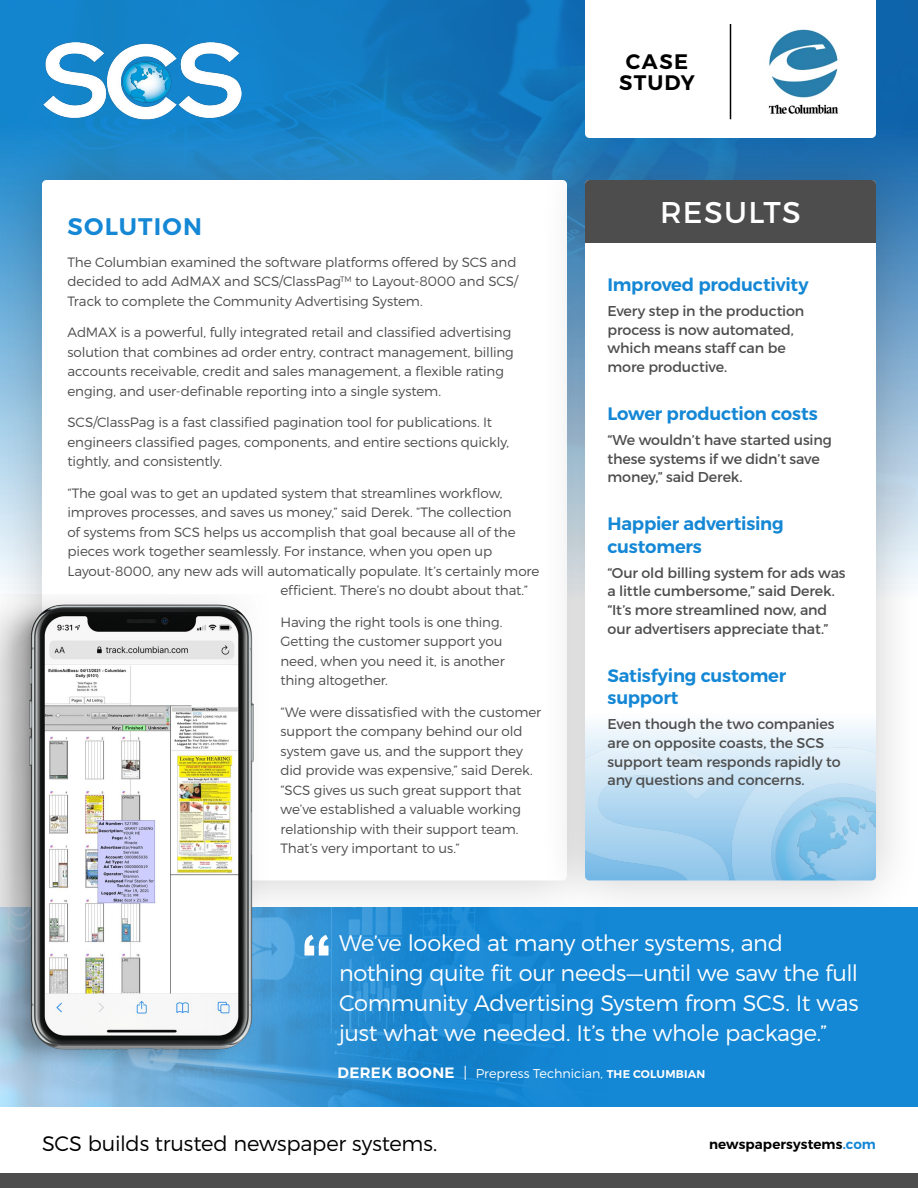
<style>
.page{position:relative;width:918px;height:1188px;background:#fff}
.page>*{position:absolute;margin:0;border:0;box-sizing:border-box;transform-origin:0 0}
.t1{font:30px "Montserrat";letter-spacing:.045em;color:#fff}
.t2{font:600 24px "Montserrat";letter-spacing:.05em;color:#1487d5}
.t3{font:300 22.5px/30px "Montserrat";letter-spacing:-.02em;color:#fff}
.t4{font:300 21px "Montserrat";letter-spacing:-.01em;color:#000}
.t5{font:600 21px/21px "Montserrat";letter-spacing:.06em;color:#000;text-align:center}
.t6{font:600 18px/22.5px "Montserrat";letter-spacing:-.01em;color:#1487d5}
.t7{font:14.25px/18.8px "Montserrat";letter-spacing:-.01em;color:#4d4d4d}
.t8{font:300 13.5px/19.5px "Montserrat";letter-spacing:-.01em;color:#4d4d4d}
.t9{font:600 13.5px "Montserrat";letter-spacing:.005em;color:#000}
.t10{font:300 12.75px "Montserrat";color:#fff}
.s1{font-weight:600;font-size:15px}
.s2{font-size:15px}
.s3{font-weight:600;font-size:11.25px}
.s4{color:#1487d5}
</style>
<div class="page">
<img style="left:0;top:0;width:918px;height:133px">
<div style="left:0;top:133px;width:614px;height:795px;background:#000;opacity:.2"></div>
<div style="left:42px;top:180px;width:525px;height:700px;background:#fff;border-radius:4px"></div>
<div style="left:0;top:1173px;width:918px;height:15px;background:#4d4d4d"></div>
<svg style="left:585px;top:0;width:291px;height:133px"></svg>
<hr style="left:730px;top:24px;width:1px;height:95px;background:#000">
<img style="left:42px;top:42px;width:199px;height:77px">
<div style="left:538px;top:133px;width:380px;height:795px;background:#000;opacity:.2"></div>
<div style="left:585px;top:180px;width:291px;height:700px;background:#fff;border-radius:4px"></div>
<div style="left:585px;top:712px;width:291px;height:168px;background:#f2f8fc;border-radius:4px"></div>
<img style="left:585px;top:743px;width:291px;height:137px">
<div style="left:585px;top:180px;width:291px;height:63px;background:#4d4d4d"></div>
<div style="left:0;top:908px;width:918px;height:199px;background:#1487d5"></div>
<img style="left:0;top:908px;width:529px;height:199px">
<svg style="left:304px;top:935px;width:24px;height:21px"></svg>
<img style="left:0;top:594px;width:280px;height:508px">
<img style="left:760px;top:25px;width:85px;height:93px">
<h2 class="t2" style="left:68px;top:212px;width:136px">SOLUTION</h2>
<p class="t8" style="left:68px;top:252px;width:452px;text-align:justify">The Columbian examined the software platforms offered by SCS and decided to add AdMAX and SCS/ClassPag<sup>TM</sup> to Layout-8000 and SCS/ Track to complete the Community Advertising System.</p>
<p class="t8" style="left:68px;top:323px;width:448px">AdMAX is a powerful, fully integrated retail and classified advertising solution that combines ad order entry, contract management, billing accounts receivable, credit and sales management, a flexible rating enging, and user-definable reporting into a single system.</p>
<p class="t8" style="left:68px;top:413px;width:443px">SCS/ClassPag is a fast classified pagination tool for publications. It engineers classified pages, components, and entire sections quickly, tightly, and consistently.</p>
<p class="t8" style="left:68px;top:483px;width:437px">“The goal was to get an updated system that streamlines workflow,</p>
<p class="t8" style="left:68px;top:503px;width:446px">improves processes, and saves us money,” said Derek. “The collection</p>
<p class="t8" style="left:68px;top:522px;width:450px">of systems from SCS helps us accomplish that goal because all of the</p>
<p class="t8" style="left:68px;top:542px;width:426px">pieces work together seamlessly. For instance, when you open up</p>
<p class="t8" style="left:68px;top:561px;width:473px">Layout-8000, any new ads will automatically populate. It’s certainly more</p>
<p class="t8" style="left:281px;top:581px;width:249px">efficient. There’s no doubt about that.”</p>
<p class="t8" style="left:281px;top:612px;width:226px">Having the right tools is one thing.<br>Getting the customer support you need, when you need it, is another thing altogether.</p>
<p class="t8" style="left:281px;top:702px;width:262px">“We were dissatisfied with the customer support the company behind our old system gave us, and the support they did provide was expensive,” said Derek. “SCS gives us such great support that we’ve established a valuable working relationship with their support team.<br>That’s very important to us.”</p>
<h3 class="t5" style="left:619px;top:52px;width:77px">CASE<br>STUDY</h3>
<h1 class="t1" style="left:660px;top:194px;width:142px">RESULTS</h1>
<h3 class="t6" style="left:608px;top:274px;width:203px">Improved productivity</h3>
<p class="t7" style="left:608px;top:301px;width:198px">Every step in the production process is now automated, which means staff can be more productive.</p>
<h3 class="t6" style="left:608px;top:403px;width:212px">Lower production costs</h3>
<p class="t7" style="left:608px;top:430px;width:226px">“We wouldn’t have started using these systems if we didn’t save money,” said Derek.</p>
<h3 class="t6" style="left:608px;top:513px;width:178px">Happier advertising customers</h3>
<p class="t7" style="left:608px;top:563px;width:240px">“Our old billing system for ads was a little cumbersome,” said Derek. “It’s more streamlined now, and our advertisers appreciate that.”</p>
<h3 class="t6" style="left:608px;top:664px;width:180px">Satisfying customer support</h3>
<p class="t7" style="left:608px;top:715px;width:235px">Even though the two companies are on opposite coasts, the SCS support team responds rapidly to any questions and concerns.</p>
<h3 class="t3" style="left:339px;top:928px;width:521px">We’ve looked at many other systems, and nothing quite fit our needs—until we saw the full Community Advertising System from SCS. It was just what we needed. It’s the whole package.”</h3>
<p class="t10" style="left:338px;top:1066px;width:369px"><span class="s1">DEREK BOONE</span> <span class="s2">|</span> Prepress Technician, <span class="s3">THE COLUMBIAN</span></p>
<h3 class="t4" style="left:42px;top:1131px;width:397px">SCS builds trusted newspaper systems.</h3>
<p class="t9" style="left:709px;top:1136px;width:168px">newspapersystems<span class="s4">.com</span></p>
</div>
